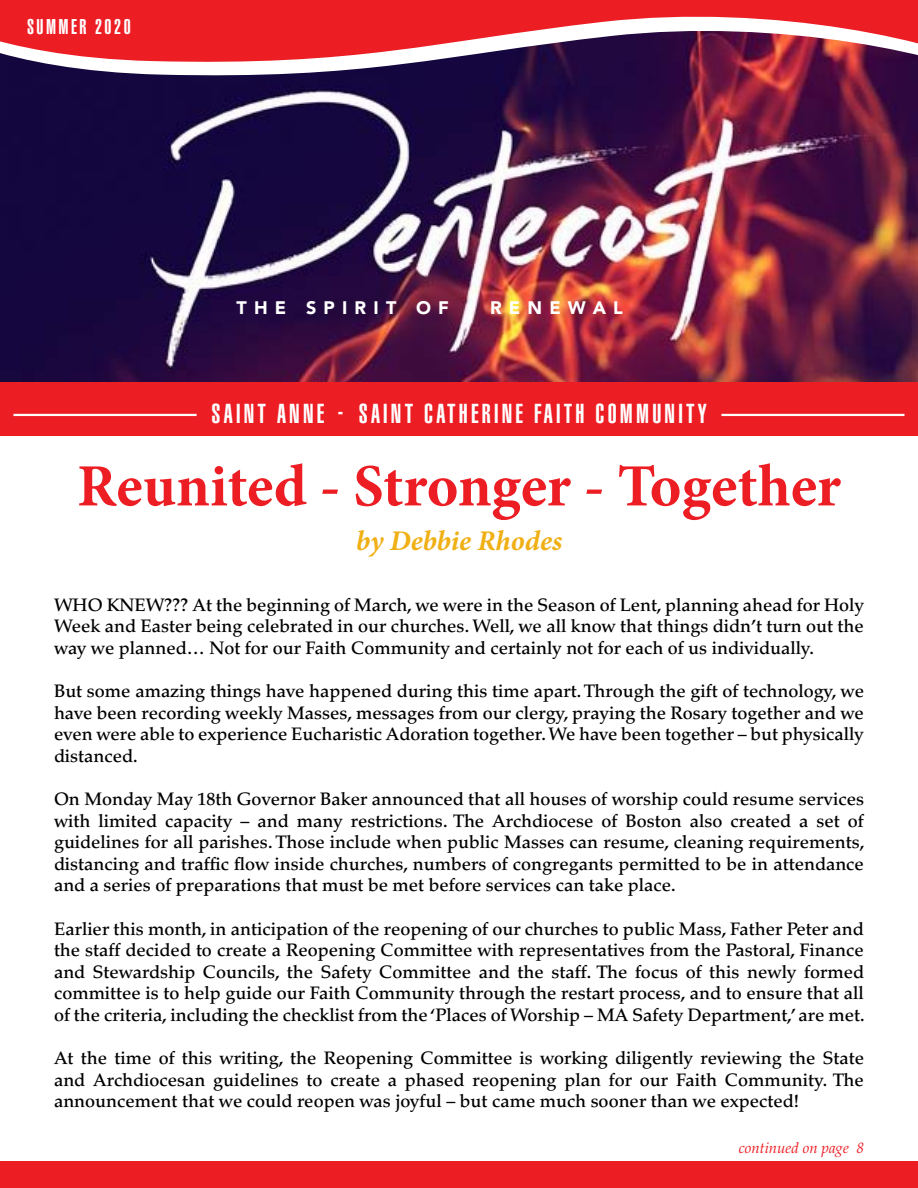
<style>
.page{position:relative;width:918px;height:1188px;background:#fff}
.page>*{position:absolute;margin:0;border:0;box-sizing:border-box;transform-origin:0 0}
.t1{font:700 60px "Minion Pro";letter-spacing:-.005em;color:#ed1d24}
.t2{font:italic 700 28.5px "Minion Pro";color:#f0af13}
.t3{font:900 extra-condensed 27px "Helvetica";letter-spacing:.12em;color:#fff}
.t4{font:900 extra-condensed 21px "Helvetica";letter-spacing:.12em;color:#fff}
.t5{font:500 18px/21.6px "Palatino";color:#000;text-align:justify}
.t6{font:900 18px "Avenir";letter-spacing:.4em;color:#fff}
.t7{font:italic 15px "Palatino";color:#ed1d24}
.s1{font-size:33px}
</style>
<div class="page">
<img style="left:0;top:86px;width:918px;height:297px">
<svg style="left:0;top:73px;width:918px;height:13px;background:#341143"></svg>
<svg style="left:0;top:0;width:918px;height:73px;fill:#ed1d24"></svg>
<div style="left:0;top:383px;width:918px;height:53px;background:#ed1d24"></div>
<hr style="left:14px;top:414px;width:183px;height:2px;background:#fff">
<hr style="left:721px;top:414px;width:183px;height:2px;background:#fff">
<div style="left:0;top:1161px;width:918px;height:27px;background:#ed1d24"></div>
<p class="t4" style="left:27px;top:14px;width:105px">SUMMER 2020</p>
<p class="t6" style="left:237px;top:297px;width:214px">THE SPIRIT OF</p>
<p class="t6" style="left:490px;top:297px;width:134px">RENEWAL</p>
<h3 class="t3" style="left:212px;top:398px;width:497px">SAINT ANNE <span class="s1">-</span> SAINT CATHERINE FAITH COMMUNITY</h3>
<h1 class="t1" style="left:77px;top:444px;width:765px">Reunited - Stronger - Together</h1>
<h2 class="t2" style="left:356px;top:521px;width:208px">by Debbie Rhodes</h2>
<p class="t5" style="left:54px;top:594px;width:812px">WHO KNEW??? At the beginning of March, we were in the Season of Lent, planning ahead for Holy Week and Easter being celebrated in our churches. Well, we all know that things didn’t turn out the way we planned… Not for our Faith Community and certainly not for each of us individually.</p>
<p class="t5" style="left:54px;top:680px;width:812px">But some amazing things have happened during this time apart. Through the gift of technology, we have been recording weekly Masses, messages from our clergy, praying the Rosary together and we even were able to experience Eucharistic Adoration together. We have been together – but physically distanced.</p>
<p class="t5" style="left:54px;top:788px;width:812px">On Monday May 18th Governor Baker announced that all houses of worship could resume services with limited capacity – and many restrictions. The Archdiocese of Boston also created a set of guidelines for all parishes. Those include when public Masses can resume, cleaning requirements, distancing and traffic flow inside churches, numbers of congregants permitted to be in attendance and a series of preparations that must be met before services can take place.</p>
<p class="t5" style="left:54px;top:918px;width:812px">Earlier this month, in anticipation of the reopening of our churches to public Mass, Father Peter and the staff decided to create a Reopening Committee with representatives from the Pastoral, Finance and Stewardship Councils, the Safety Committee and the staff. The focus of this newly formed committee is to help guide our Faith Community through the restart process, and to ensure that all of the criteria, including the checklist from the ‘Places of Worship – MA Safety Department,’ are met.</p>
<p class="t5" style="left:54px;top:1048px;width:812px">At the time of this writing, the Reopening Committee is working diligently reviewing the State and Archdiocesan guidelines to create a phased reopening plan for our Faith Community. The announcement that we could reopen was joyful – but came much sooner than we expected!</p>
<p class="t7" style="left:739px;top:1139px;width:127px">continued on page 8</p>
</div>
